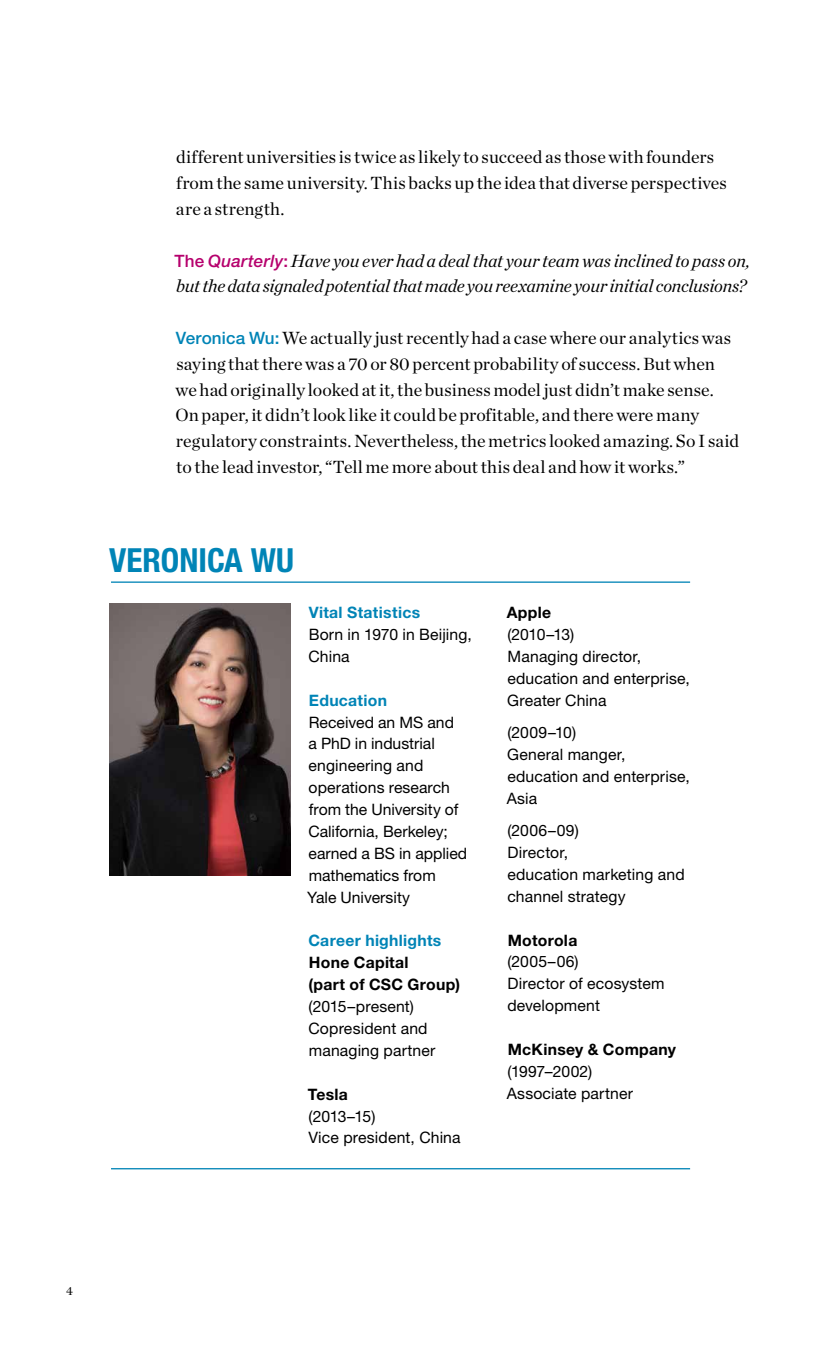
<style>
.page{position:relative;width:819px;height:1355px;background:#fff}
.page>*{position:absolute;margin:0;border:0;box-sizing:border-box;transform-origin:0 0}
.t1{font:700 condensed 33.25px "Helvetica Neue LT Std";color:#0084b6}
.t2{font:17.85px/25.7px "Chronicle Deck";letter-spacing:.005em;color:#000}
.t3{font:italic 17.85px/25.7px "Chronicle Deck";letter-spacing:-.01em;color:#000}
.t4{font:15.75px/21.9px "Helvetica Neue LT Std";letter-spacing:.01em;color:#000}
.t5{font:700 15.75px/21.9px "Helvetica Neue LT Std";letter-spacing:.02em;color:#000}
.t6{font:700 15.75px "Helvetica Neue LT Std";letter-spacing:.02em;color:#0084b6}
.t7{font:12.25px "Chronicle Deck";color:#000}
.s1{font-family:"Helvetica Neue LT Std";font-weight:500;font-style:normal;font-size:17.15px;color:#b6006d}
.s2{font-family:"Helvetica Neue LT Std";font-weight:500;font-size:17.15px;color:#b6006d}
.s3{font-family:"Helvetica Neue LT Std";font-weight:500;font-size:17.15px;color:#0084b6}
</style>
<div class="page">
<hr style="left:111px;top:581px;width:579px;height:2px;background:#0084b6">
<hr style="left:111px;top:1168px;width:579px;height:1px;background:#0084b6">
<img style="left:109px;top:603px;width:182px;height:272px">
<p class="t2" style="left:176px;top:143px;width:553px">different universities is twice as likely to succeed as those with founders from the same university. This backs up the idea that diverse perspectives are a strength.</p>
<p class="t3" style="left:175px;top:246px;width:577px"><span class="s1">The</span> <span class="s2">Quarterly</span><span class="s1">:</span> Have you ever had a deal that your team was inclined to pass on, but the data signaled potential that made you reexamine your initial conclusions?</p>
<p class="t2" style="left:175px;top:324px;width:565px"><span class="s3">Veronica Wu:</span> We actually just recently had a case where our analytics was saying that there was a 70 or 80 percent probability of success. But when we had originally looked at it, the business model just didn’t make sense.<br>On paper, it didn’t look like it could be profitable, and there were many regulatory constraints. Nevertheless, the metrics looked amazing. So I said to the lead investor, “Tell me more about this deal and how it works.”</p>
<h1 class="t1" style="left:109px;top:540px;width:186px">VERONICA WU</h1>
<p class="t6" style="left:309px;top:603px;width:113px">Vital Statistics</p>
<p class="t4" style="left:308px;top:623px;width:165px">Born in 1970 in Beijing,<br>China</p>
<p class="t6" style="left:309px;top:690px;width:80px">Education</p>
<p class="t4" style="left:307px;top:711px;width:162px">Received an MS and<br>a PhD in industrial engineering and operations research from the University of<br>California, Berkeley; earned a BS in applied mathematics from<br>Yale University</p>
<p class="t6" style="left:308px;top:931px;width:134px">Career highlights</p>
<p class="t5" style="left:309px;top:951px;width:153px">Hone Capital<br>(part of CSC Group)</p>
<p class="t4" style="left:308px;top:995px;width:129px">(2015–present)<br>Copresident and managing partner</p>
<p class="t5" style="left:308px;top:1082px;width:42px">Tesla</p>
<p class="t4" style="left:308px;top:1104px;width:154px">(2013–15)<br>Vice president, China</p>
<p class="t5" style="left:507px;top:601px;width:46px">Apple</p>
<p class="t4" style="left:507px;top:623px;width:184px">(2010–13)<br>Managing director, education and enterprise,<br>Greater China</p>
<p class="t4" style="left:507px;top:721px;width:185px">(2009–10)<br>General manger, education and enterprise,<br>Asia</p>
<p class="t4" style="left:507px;top:819px;width:179px">(2006–09)<br>Director,<br>education marketing and channel strategy</p>
<p class="t5" style="left:508px;top:928px;width:71px">Motorola</p>
<p class="t4" style="left:507px;top:950px;width:159px">(2005–06)<br>Director of ecosystem development</p>
<p class="t5" style="left:508px;top:1038px;width:170px">McKinsey &amp; Company</p>
<p class="t4" style="left:507px;top:1060px;width:128px">(1997–2002)<br>Associate partner</p>
<p class="t7" style="left:66px;top:1281px;width:8px">4</p>
</div>
